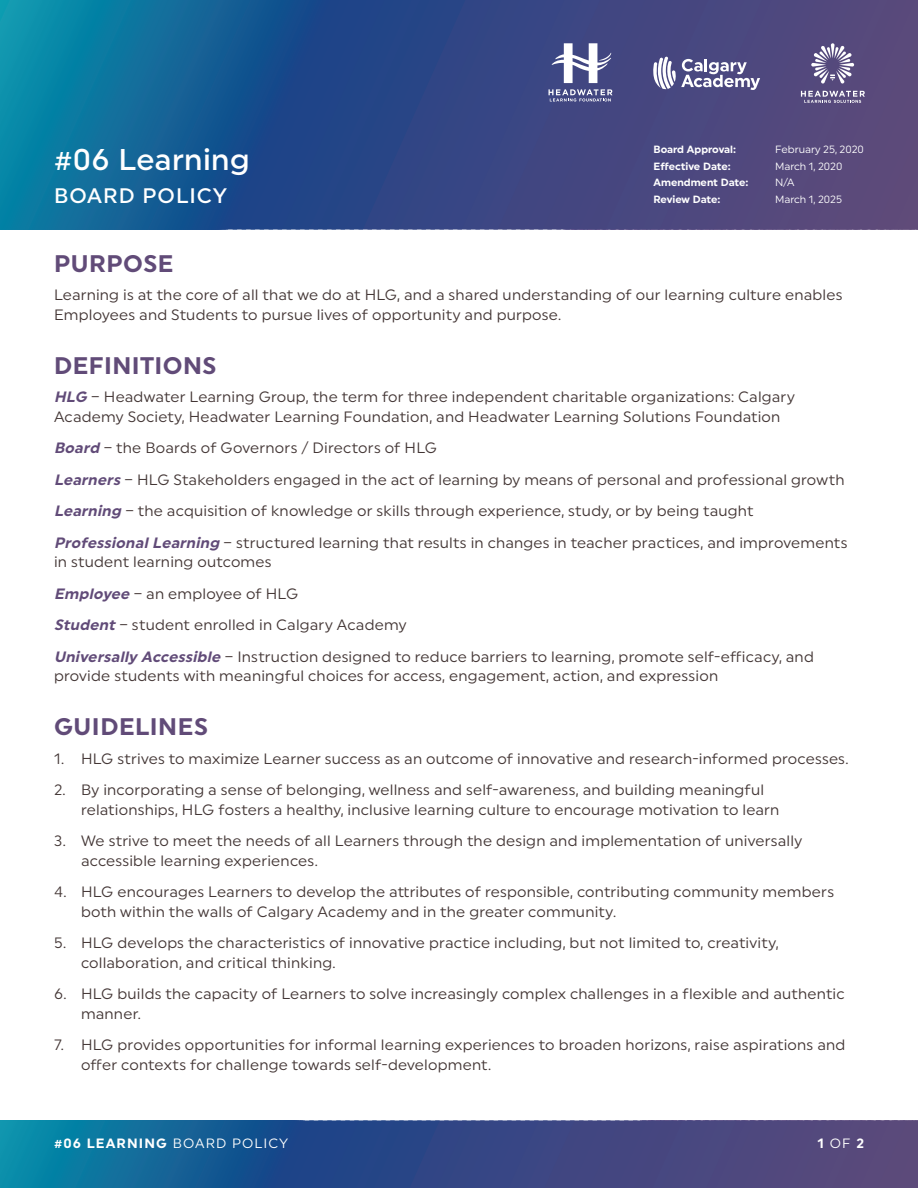
<style>
.page{position:relative;width:918px;height:1188px;background:#fff}
.page>*{position:absolute;margin:0;border:0;box-sizing:border-box;transform-origin:0 0}
.Policy_Name_and_Numb{font:500 30px "Uniform";letter-spacing:.01em;color:#fff}
.H1{font:700 24px "Uniform";letter-spacing:.02em;color:#614b78}
.Board_Policy{font:500 21px "Uniform";letter-spacing:.045em;color:#fff}
.Definitions{font:15px/19.5px "Uniform";letter-spacing:.015em;color:#433635}
.Body_Text{font:15px/19.5px "Uniform";letter-spacing:.015em;color:#433635}
.t1{font:700 13.5px "Uniform";letter-spacing:.08em;color:#fff}
.Dates{font:700 10.5px "Uniform";color:#fff}
.Dates-2{font:10.5px "Uniform";color:#fff}
.s1{font-weight:700;font-style:italic;color:#614b78}
.s2{font-weight:400}
</style>
<div class="page">
<svg style="left:0;top:1120px;width:918px;height:68px;background:#305289"></svg>
<svg style="left:0;top:0;width:918px;height:230px;background:#34548a"></svg>
<p class="Policy_Name_and_Numb" style="left:54px;top:141px;width:197px">#06 Learning</p>
<p class="Board_Policy" style="left:54px;top:183px;width:175px">BOARD POLICY</p>
<p class="Dates" style="left:654px;top:143px;width:84px">Board Approval:</p>
<p class="Dates-2" style="left:775px;top:143px;width:90px">February 25, 2020</p>
<p class="Dates" style="left:654px;top:160px;width:79px">Effective Date:</p>
<p class="Dates-2" style="left:775px;top:160px;width:69px">March 1, 2020</p>
<p class="Dates" style="left:654px;top:176px;width:96px">Amendment Date:</p>
<p class="Dates-2" style="left:775px;top:176px;width:21px">N/A</p>
<p class="Dates" style="left:654px;top:193px;width:68px">Review Date:</p>
<p class="Dates-2" style="left:775px;top:193px;width:69px">March 1, 2025</p>
<p class="H1" style="left:54px;top:249px;width:121px">PURPOSE</p>
<p class="Body_Text" style="left:54px;top:285px;width:790px">Learning is at the core of all that we do at HLG, and a shared understanding of our learning culture enables<br>Employees and Students to pursue lives of opportunity and purpose.</p>
<p class="H1" style="left:54px;top:351px;width:164px">DEFINITIONS</p>
<p class="Definitions" style="left:54px;top:387px;width:742px"><span class="s1">HLG</span> – Headwater Learning Group, the term for three independent charitable organizations: Calgary<br>Academy Society, Headwater Learning Foundation, and Headwater Learning Solutions Foundation</p>
<p class="Definitions" style="left:54px;top:438px;width:385px"><span class="s1">Board</span> – the Boards of Governors / Directors of HLG</p>
<p class="Definitions" style="left:54px;top:470px;width:792px"><span class="s1">Learners</span> – HLG Stakeholders engaged in the act of learning by means of personal and professional growth</p>
<p class="Definitions" style="left:54px;top:501px;width:701px"><span class="s1">Learning</span> – the acquisition of knowledge or skills through experience, study, or by being taught</p>
<p class="Definitions" style="left:54px;top:533px;width:795px"><span class="s1">ProfessionalLearning</span> – structured learning that results in changes in teacher practices, and improvements in student learning outcomes</p>
<p class="Definitions" style="left:54px;top:584px;width:246px"><span class="s1">Employee</span> – an employee of HLG</p>
<p class="Definitions" style="left:54px;top:615px;width:354px"><span class="s1">Student</span> – student enrolled in Calgary Academy</p>
<p class="Definitions" style="left:54px;top:647px;width:761px"><span class="s1">Universally Accessible</span> – Instruction designed to reduce barriers to learning, promote self-efficacy, and provide students with meaningful choices for access, engagement, action, and expression</p>
<p class="H1" style="left:54px;top:713px;width:156px">GUIDELINES</p>
<p class="Definitions" style="left:54px;top:749px;width:796px">1. HLG strives to maximize Learner success as an outcome of innovative and research-informed processes.</p>
<p class="Definitions" style="left:81px;top:780px;width:700px;text-indent:-27px">2. By incorporating a sense of belonging, wellness and self-awareness, and building meaningful relationships, HLG fosters a healthy, inclusive learning culture to encourage motivation to learn</p>
<p class="Definitions" style="left:81px;top:831px;width:723px;text-indent:-27px">3. We strive to meet the needs of all Learners through the design and implementation of universally accessible learning experiences.</p>
<p class="Definitions" style="left:81px;top:882px;width:755px;text-indent:-27px">4. HLG encourages Learners to develop the attributes of responsible, contributing community members both within the walls of Calgary Academy and in the greater community.</p>
<p class="Definitions" style="left:81px;top:933px;width:699px;text-indent:-27px">5. HLG develops the characteristics of innovative practice including, but not limited to, creativity, collaboration, and critical thinking.</p>
<p class="Definitions" style="left:81px;top:984px;width:765px;text-indent:-27px">6. HLG builds the capacity of Learners to solve increasingly complex challenges in a flexible and authentic manner.</p>
<p class="Definitions" style="left:81px;top:1035px;width:766px;text-indent:-27px">7. HLG provides opportunities for informal learning experiences to broaden horizons, raise aspirations and offer contexts for challenge towards self-development.</p>
<p class="t1" style="left:54px;top:1135px;width:236px">#06 LEARNING <span class="s2">BOARD POLICY</span></p>
<p class="t1" style="left:817px;top:1135px;width:48px">1 <span class="s2">OF</span> 2</p>
</div>
